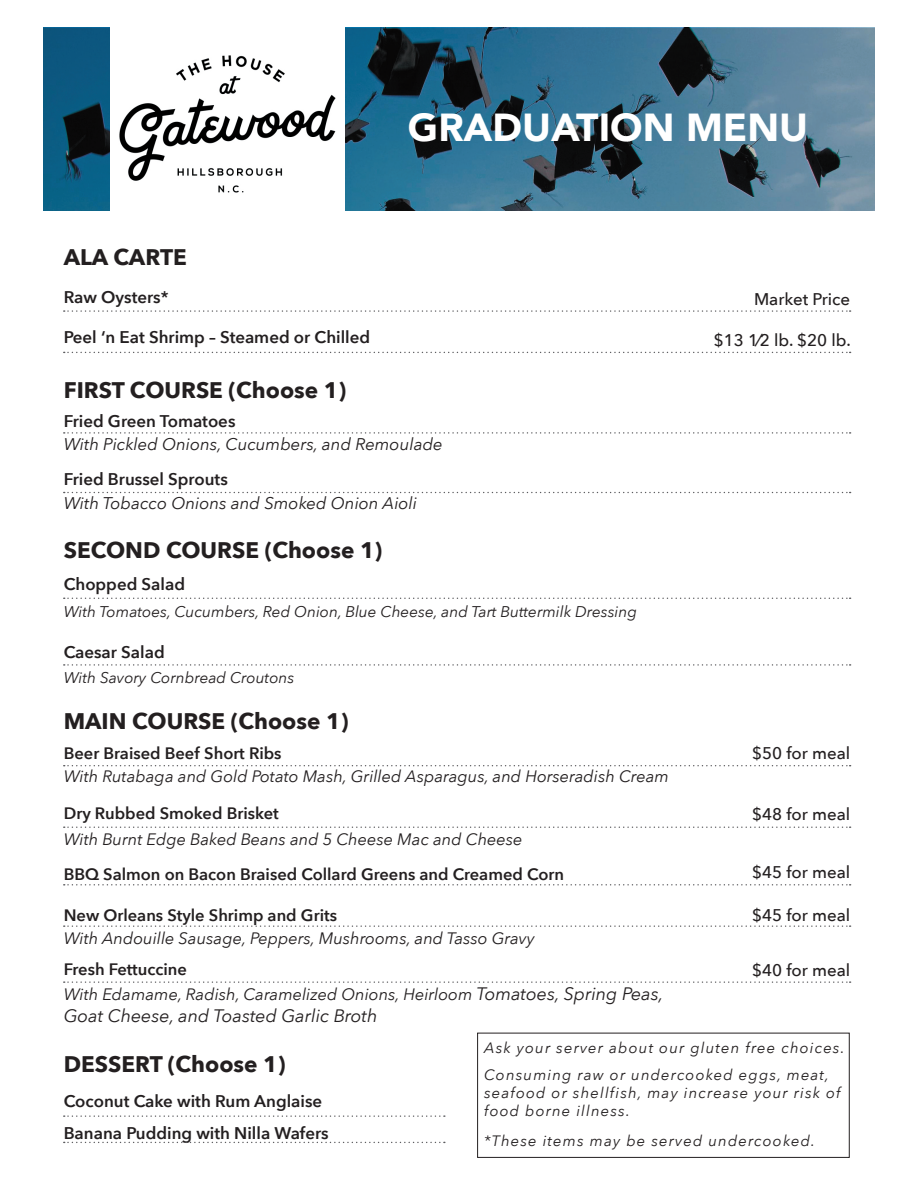
<style>
.page{position:relative;width:918px;height:1188px;background:#fff}
.page>*{position:absolute;margin:0;border:0;box-sizing:border-box;transform-origin:0 0}
.t1{font:900 39px "Avenir";color:#fff}
.t2{font:700 22.5px "Avenir Next";color:#231f20}
.t3{font:italic 18px "Avenir Next";color:#231f20}
.t4{font:600 16.95px/32.1px "Avenir Next";color:#231f20}
.t5{font:italic 16.95px "Avenir Next";color:#231f20}
.t6{font:500 16.95px "Avenir Next";color:#231f20}
.t7{font:italic 16.5px/24.6px "Avenir Next";color:#231f20}
.t8{font:600 16.5px "Avenir Next";color:#231f20}
.t9{font:italic 15.45px "Avenir Next";color:#231f20}
.t10{font:italic 15px/27.6px "Avenir Next";letter-spacing:.075em;color:#231f20}
.s1{font-weight:600;font-style:normal}
.s2{font-size:18px}
</style>
<div class="page">
<svg style="left:43px;top:28px;width:832px;height:183px;background:#356680"></svg>
<svg style="left:64px;top:310px;width:787px;height:2px"></svg>
<svg style="left:64px;top:352px;width:787px;height:1px"></svg>
<div style="left:110px;top:14px;width:235px;height:211px;background:#fff"></div>
<img style="left:119px;top:55px;width:217px;height:138px">
<svg style="left:64px;top:598px;width:787px;height:1px"></svg>
<svg style="left:64px;top:664px;width:787px;height:2px"></svg>
<svg style="left:64px;top:432px;width:787px;height:2px"></svg>
<svg style="left:64px;top:765px;width:787px;height:1px"></svg>
<svg style="left:64px;top:1115px;width:381px;height:2px"></svg>
<svg style="left:64px;top:1142px;width:381px;height:1px"></svg>
<svg style="left:64px;top:827px;width:787px;height:1px"></svg>
<svg style="left:64px;top:884px;width:787px;height:2px"></svg>
<svg style="left:64px;top:925px;width:787px;height:2px"></svg>
<svg style="left:64px;top:981px;width:787px;height:2px"></svg>
<svg style="left:64px;top:492px;width:787px;height:1px"></svg>
<div style="left:477px;top:1033px;width:373px;height:125px;border:1px solid #231f20"></div>
<h1 class="t1" style="left:408px;top:94px;width:402px">GRADUATION MENU</h1>
<h2 class="t2" style="left:64px;top:237px;width:125px">ALA CARTE</h2>
<p class="t4" style="left:64px;top:280px;width:106px">Raw Oysters*</p>
<p class="t4" style="left:64px;top:321px;width:308px">Peel ‘n Eat Shrimp – Steamed or Chilled</p>
<h2 class="t2" style="left:64px;top:371px;width:284px">FIRST COURSE (Choose 1)</h2>
<p class="t6" style="left:754px;top:285px;width:98px">Market Price</p>
<p class="t6" style="left:714px;top:326px;width:139px">$13 1⁄2 lb. $20 lb.</p>
<p class="t4" style="left:64px;top:405px;width:173px">Fried Green Tomatoes</p>
<p class="t5" style="left:64px;top:430px;width:381px">With Pickled Onions, Cucumbers, and Remoulade</p>
<p class="t4" style="left:64px;top:463px;width:166px">Fried Brussel Sprouts</p>
<p class="t5" style="left:64px;top:489px;width:355px">With Tobacco Onions and Smoked Onion Aioli</p>
<h2 class="t2" style="left:64px;top:530px;width:320px">SECOND COURSE (Choose 1)</h2>
<p class="t4" style="left:64px;top:567px;width:123px">Chopped Salad</p>
<p class="t9" style="left:64px;top:599px;width:575px">With Tomatoes, Cucumbers, Red Onion, Blue Cheese, and Tart Buttermilk Dressing</p>
<p class="t4" style="left:64px;top:636px;width:103px">Caesar Salad</p>
<p class="t9" style="left:64px;top:664px;width:232px">With Savory Cornbread Croutons</p>
<h2 class="t2" style="left:64px;top:701px;width:286px">MAIN COURSE (Choose 1)</h2>
<p class="t8" style="left:64px;top:739px;width:219px">Beer Braised Beef Short Ribs</p>
<p class="t7" style="left:64px;top:764px;width:607px">With Rutabaga and Gold Potato Mash, Grilled Asparagus, and Horseradish Cream</p>
<p class="t8" style="left:64px;top:799px;width:217px">Dry Rubbed Smoked Brisket</p>
<p class="t7" style="left:64px;top:826px;width:460px">With Burnt Edge Baked Beans and 5 Cheese Mac and Cheese</p>
<p class="t8" style="left:64px;top:860px;width:502px">BBQ Salmon on Bacon Braised Collard Greens and Creamed Corn</p>
<p class="t8" style="left:64px;top:901px;width:275px">New Orleans Style Shrimp and Grits</p>
<p class="t7" style="left:64px;top:925px;width:473px">With Andouille Sausage, Peppers, Mushrooms, and Tasso Gravy</p>
<p class="t7" style="left:64px;top:957px;width:601px"><span class="s1">Fresh Fettuccine<br></span>With Edamame, Radish, Caramelized Onions, Heirloom <span class="s2">Tomatoes, Spring Peas,</span></p>
<p class="t3" style="left:64px;top:1000px;width:315px">Goat Cheese, and Toasted Garlic Broth</p>
<p class="t6" style="left:752px;top:739px;width:100px">$50 for meal</p>
<p class="t6" style="left:752px;top:800px;width:100px">$48 for meal</p>
<p class="t6" style="left:752px;top:858px;width:100px">$45 for meal</p>
<p class="t6" style="left:752px;top:901px;width:100px">$45 for meal</p>
<p class="t6" style="left:752px;top:956px;width:100px">$40 for meal</p>
<h2 class="t2" style="left:64px;top:1045px;width:223px">DESSERT (Choose 1)</h2>
<p class="t4" style="left:64px;top:1085px;width:267px">Coconut Cake with Rum Anglaise<br>Banana Pudding with Nilla Wafers</p>
<p class="t10" style="left:484px;top:1033px;width:362px">Ask your server about our gluten free choices.<br>Consuming raw or undercooked eggs, meat,</p>
<p class="t10" style="left:484px;top:1084px;width:358px;line-height:18px">seafood or shellfish, may increase your risk of food borne illness.</p>
<p class="t10" style="left:484px;top:1127px;width:332px">*These items may be served undercooked.</p>
</div>
